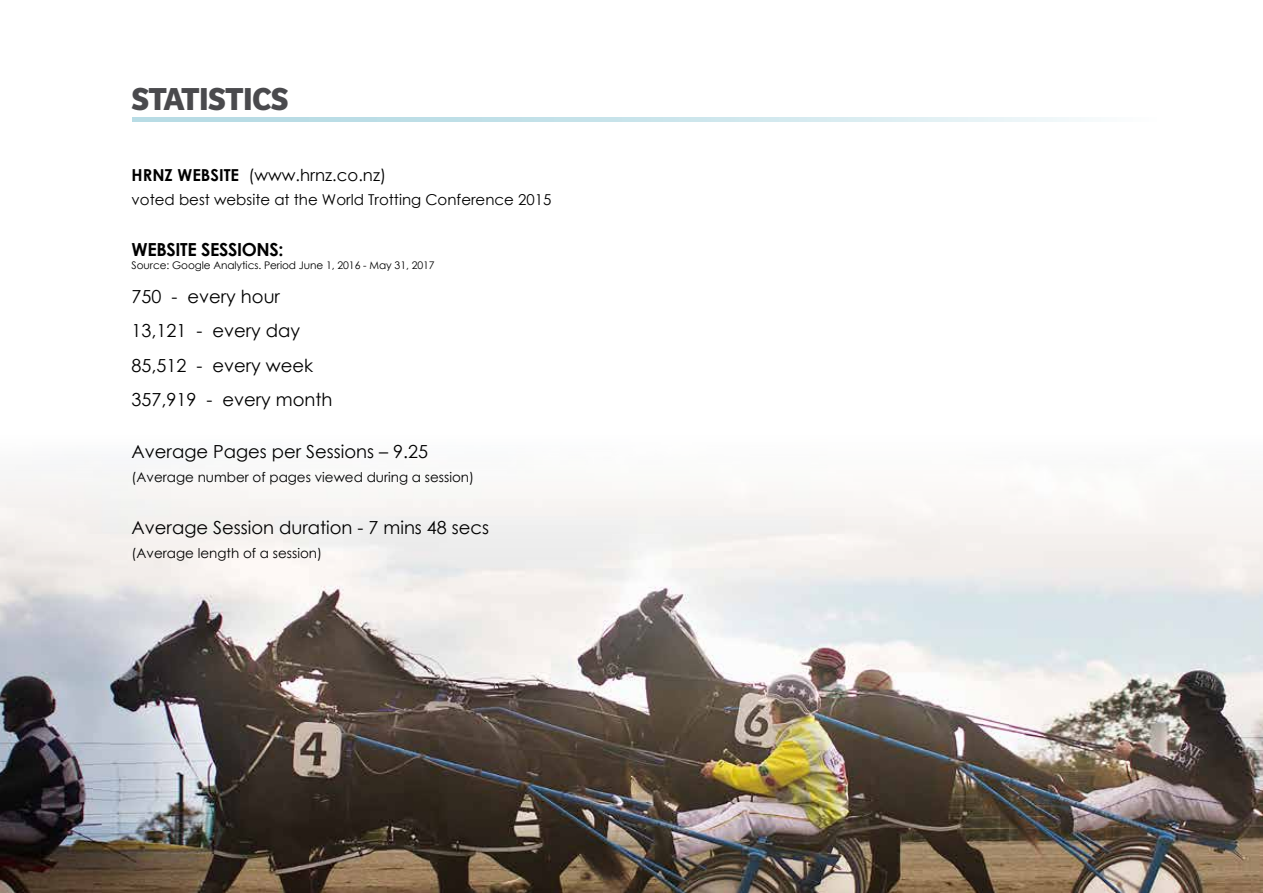
<style>
.page{position:relative;width:1263px;height:893px;background:#fff}
.page>*{position:absolute;margin:0;border:0;box-sizing:border-box;transform-origin:0 0}
.t1{font:700 33px "Bree";letter-spacing:-.02em;color:#4a4a4d}
.t2{font:18px/34.3px "Century Gothic";color:#000}
.t3{font:700 18px "Century Gothic";letter-spacing:-.02em;color:#000}
.t4{font:16.5px "Century Gothic";color:#000}
.t5{font:15px "Century Gothic";color:#000}
.t6{font:13.5px "Century Gothic";color:#000}
.t7{font:10.5px "Century Gothic";letter-spacing:-.005em;color:#000}
.s1{font-weight:700}
</style>
<div class="page">
<img style="left:0;top:475px;width:1263px;height:418px">
<svg style="left:132px;top:117px;width:957px;height:4px;background:#cce5ec"></svg>
<h1 class="t1" style="left:132px;top:79px;width:159px">STATISTICS</h1>
<p class="t4" style="left:132px;top:163px;width:256px"><span class="s1">HRNZ WEBSITE</span> (www.hrnz.co.nz)</p>
<p class="t5" style="left:132px;top:189px;width:421px">voted best website at the World Trotting Conference 2015</p>
<p class="t3" style="left:132px;top:236px;width:153px">WEBSITE SESSIONS:</p>
<p class="t7" style="left:132px;top:258px;width:305px">Source: Google Analytics. Period June 1, 2016 - May 31, 2017</p>
<p class="t2" style="left:132px;top:279px;width:202px">750 - every hour<br>13,121 - every day<br>85,512 - every week<br>357,919 - every month</p>
<p class="t2" style="left:132px;top:434px;width:298px">Average Pages per Sessions – 9.25</p>
<p class="t6" style="left:132px;top:468px;width:344px">(Average number of pages viewed during a session)</p>
<p class="t2" style="left:132px;top:510px;width:359px">Average Session duration - 7 mins 48 secs</p>
<p class="t6" style="left:132px;top:544px;width:192px">(Average length of a session)</p>
</div>
